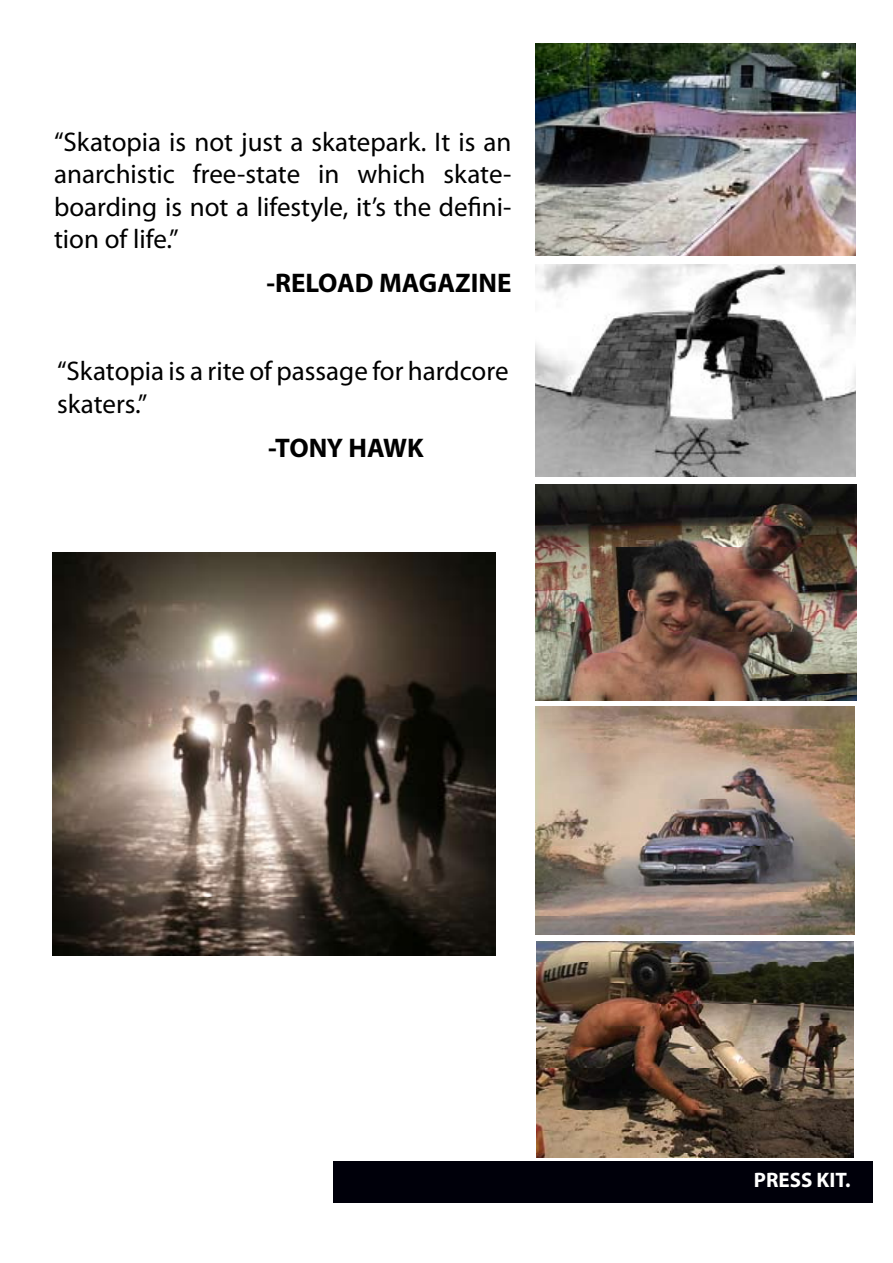
<style>
.page{position:relative;width:893px;height:1263px;background:#fff}
.page>*{position:absolute;margin:0;border:0;box-sizing:border-box;transform-origin:0 0}
.t1{font:27px/32.4px "Myriad Pro";color:#000;text-align:justify}
.t2{font:700 27px "Myriad Pro";color:#000}
.t3{font:700 21px "Myriad Pro";color:#fff}
</style>
<div class="page">
<div style="left:333px;top:1162px;width:540px;height:41px;background:#00000a"></div>
<img style="left:536px;top:44px;width:320px;height:212px">
<img style="left:536px;top:264px;width:320px;height:212px">
<img style="left:536px;top:707px;width:318px;height:228px">
<img style="left:536px;top:941px;width:318px;height:216px">
<img style="left:536px;top:484px;width:321px;height:216px">
<img style="left:52px;top:552px;width:443px;height:404px">
<p class="t1" style="left:54px;top:125px;width:459px">“Skatopia is not just a skatepark. It is an anarchistic free-state in which skate&shy;boarding is not a lifestyle, it’s the defini&shy;tion of life.”</p>
<p class="t2" style="left:266px;top:266px;width:247px">-RELOAD MAGAZINE</p>
<p class="t1" style="left:57px;top:355px;width:453px">“Skatopia is a rite of passage for hardcore skaters.”</p>
<p class="t2" style="left:268px;top:430px;width:157px">-TONY HAWK</p>
<p class="t3" style="left:754px;top:1166px;width:98px">PRESS KIT.</p>
</div>
